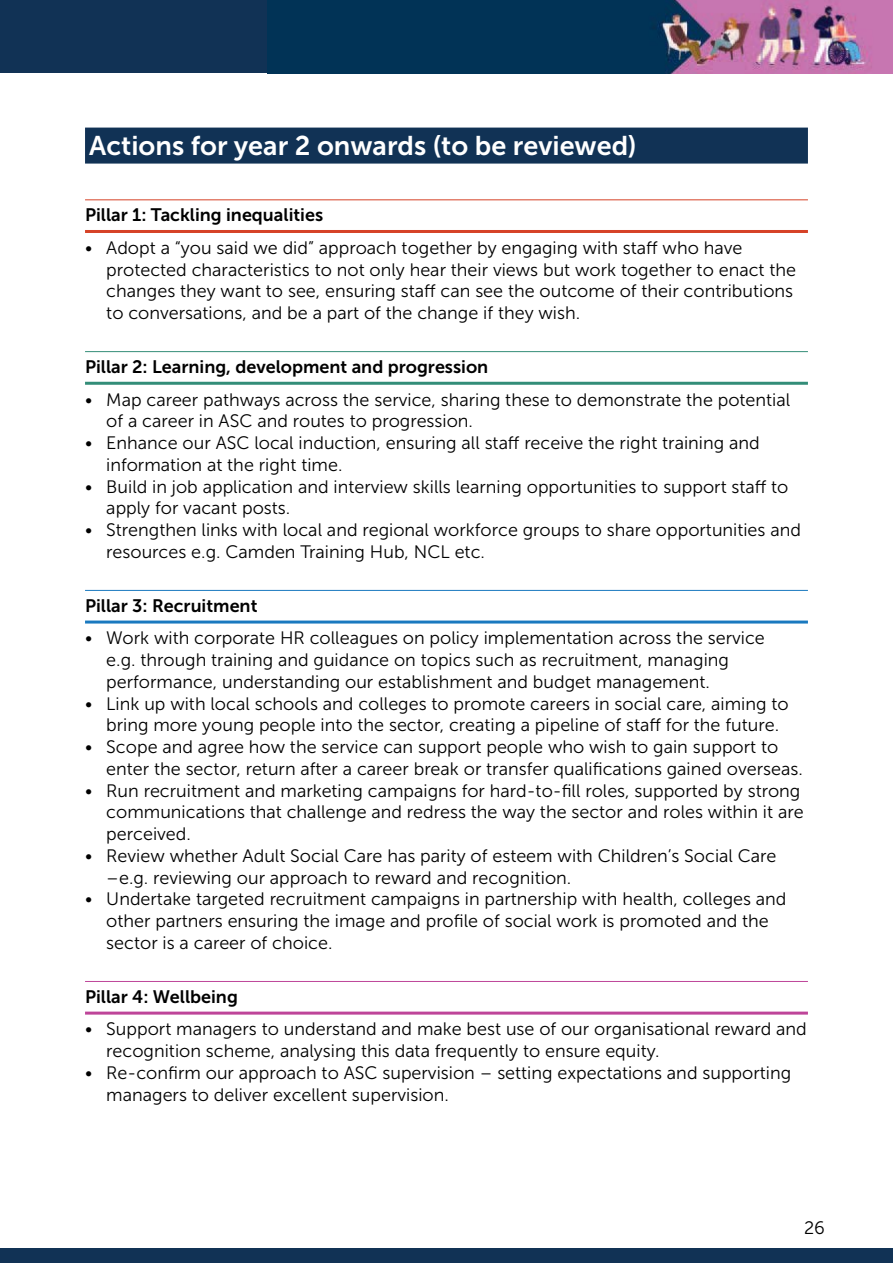
<style>
.page{position:relative;width:893px;height:1263px;background:#fff}
.page>*{position:absolute;margin:0;border:0;box-sizing:border-box;transform-origin:0 0}
.Sub_Blue_Shaded{font:27px "Museo Sans 700";color:#fff}
.hanging_indent{font:18px/21.8px "Museo Sans 300";color:#000}
.Body_rules_green{font:18px "Museo Sans 700";color:#000}
.Body_rules_orange{font:18px "Museo Sans 700";color:#000}
.Body_rules_blue{font:18px "Museo Sans 700";color:#000}
.Body_rules_pink{font:18px "Museo Sans 700";color:#000}
</style>
<div class="page">
<div style="left:0;top:1248px;width:893px;height:15px;background:#113255"></div>
<div style="left:0;top:0;width:893px;height:73px;background:#113255"></div>
<img style="left:267px;top:0;width:626px;height:73px">
<div style="left:85px;top:128px;width:723px;height:36px;background:#113255"></div>
<hr style="left:85px;top:199px;width:723px;height:1px;background:#d64227">
<hr style="left:85px;top:230px;width:723px;height:3px;background:#d64227">
<hr style="left:85px;top:351px;width:723px;height:1px;background:#338d78">
<hr style="left:85px;top:382px;width:723px;height:3px;background:#338d78">
<hr style="left:85px;top:590px;width:723px;height:1px;background:#1a79bf">
<hr style="left:85px;top:620px;width:723px;height:3px;background:#1a79bf">
<hr style="left:85px;top:981px;width:723px;height:1px;background:#be4599">
<hr style="left:85px;top:1011px;width:723px;height:3px;background:#be4599">
<p class="Sub_Blue_Shaded" style="left:89px;top:131px;width:549px">Actions for year 2 onwards (to be reviewed)</p>
<p class="Body_rules_orange" style="left:85px;top:205px;width:240px">Pillar 1: Tackling inequalities</p>
<p class="hanging_indent" style="left:106px;top:237px;width:691px;text-indent:-21px">• Adopt a “you said we did” approach together by engaging with staff who have protected characteristics to not only hear their views but work together to enact the changes they want to see, ensuring staff can see the outcome of their contributions to conversations, and be a part of the change if they wish.</p>
<p class="Body_rules_green" style="left:85px;top:357px;width:405px">Pillar 2: Learning, development and progression</p>
<p class="hanging_indent" style="left:106px;top:389px;width:685px;text-indent:-21px">• Map career pathways across the service, sharing these to demonstrate the potential of a career in ASC and routes to progression.</p>
<p class="hanging_indent" style="left:106px;top:432px;width:655px;text-indent:-21px">• Enhance our ASC local induction, ensuring all staff receive the right training and information at the right time.</p>
<p class="hanging_indent" style="left:106px;top:476px;width:684px;text-indent:-21px">• Build in job application and interview skills learning opportunities to support staff to apply for vacant posts.</p>
<p class="hanging_indent" style="left:106px;top:519px;width:696px;text-indent:-21px">• Strengthen links with local and regional workforce groups to share opportunities and resources e.g. Camden Training Hub, NCL etc.</p>
<p class="Body_rules_blue" style="left:85px;top:596px;width:174px">Pillar 3: Recruitment</p>
<p class="hanging_indent" style="left:106px;top:627px;width:660px;text-indent:-21px">• Work with corporate HR colleagues on policy implementation across the service e.g. through training and guidance on topics such as recruitment, managing performance, understanding our establishment and budget management.</p>
<p class="hanging_indent" style="left:106px;top:693px;width:684px;text-indent:-21px">• Link up with local schools and colleges to promote careers in social care, aiming to bring more young people into the sector, creating a pipeline of staff for the future.</p>
<p class="hanging_indent" style="left:106px;top:736px;width:698px;text-indent:-21px">• Scope and agree how the service can support people who wish to gain support to enter the sector, return after a career break or transfer qualifications gained overseas.</p>
<p class="hanging_indent" style="left:106px;top:780px;width:699px;text-indent:-21px">• Run recruitment and marketing campaigns for hard-to-fill roles, supported by strong communications that challenge and redress the way the sector and roles within it are perceived.</p>
<p class="hanging_indent" style="left:106px;top:845px;width:672px;text-indent:-21px">• Review whether Adult Social Care has parity of esteem with Children’s Social Care –e.g. reviewing our approach to reward and recognition.</p>
<p class="hanging_indent" style="left:106px;top:888px;width:682px;text-indent:-21px">• Undertake targeted recruitment campaigns in partnership with health, colleges and other partners ensuring the image and profile of social work is promoted and the sector is a career of choice.</p>
<p class="Body_rules_pink" style="left:85px;top:987px;width:154px">Pillar 4: Wellbeing</p>
<p class="hanging_indent" style="left:106px;top:1018px;width:702px;text-indent:-21px">• Support managers to understand and make best use of our organisational reward and recognition scheme, analysing this data frequently to ensure equity.</p>
<p class="hanging_indent" style="left:106px;top:1062px;width:686px;text-indent:-21px">• Re-confirm our approach to ASC supervision – setting expectations and supporting managers to deliver excellent supervision.</p>
<p class="hanging_indent" style="left:804px;top:1217px;width:22px">26</p>
</div>
